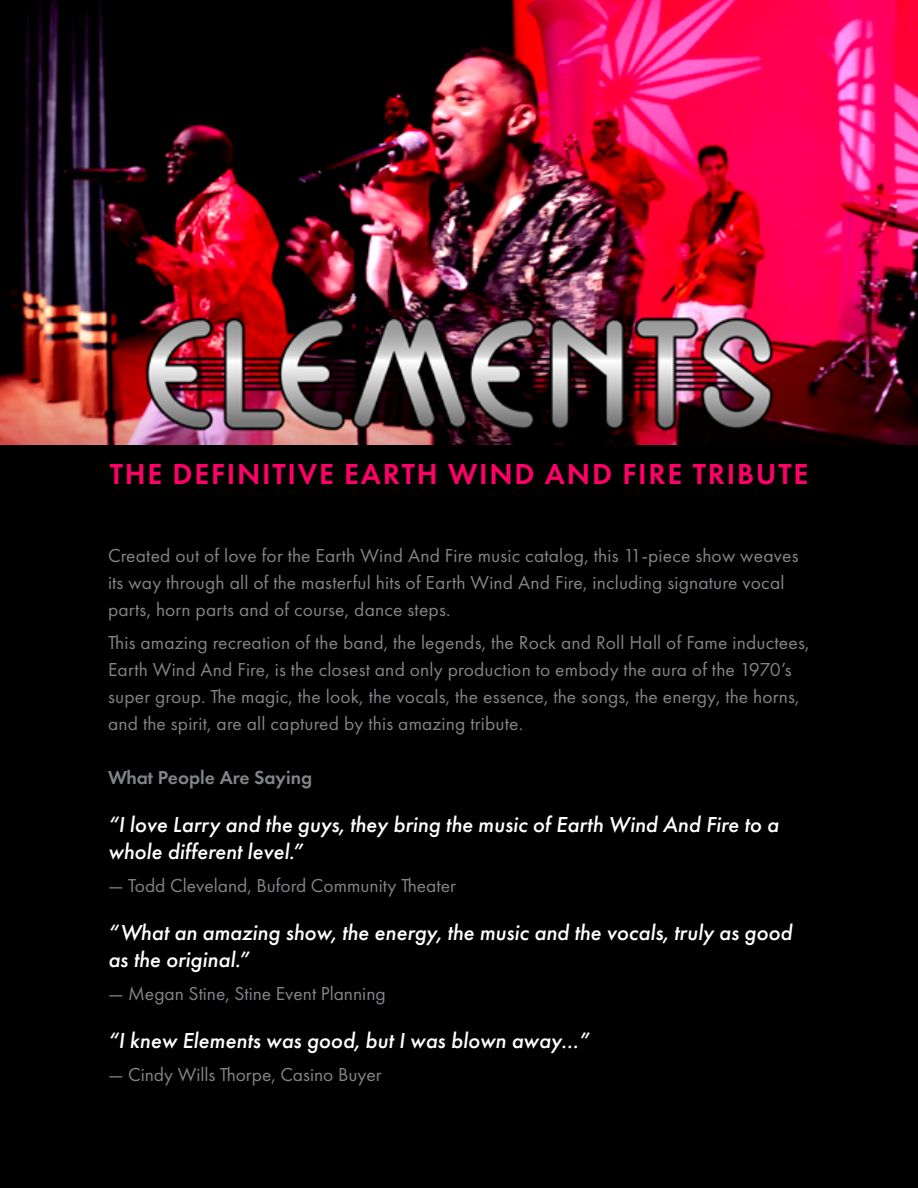
<style>
.page{position:relative;width:918px;height:1188px;background:#000}
.page>*{position:absolute;margin:0;border:0;box-sizing:border-box;transform-origin:0 0}
.t1{font:600 30px "Futura PT";letter-spacing:.06em;color:#ff0068}
.t2{font:italic 500 22.5px/27px "Futura PT";color:#fff}
.t3{font:19.5px/27px "Futura PT";letter-spacing:.01em;color:#828487}
.t4{font:600 19.5px "Futura PT";color:#828487}
</style>
<div class="page">
<img style="left:0;top:0;width:918px;height:445px">
<h1 class="t1" style="left:110px;top:455px;width:700px">THE DEFINITIVE EARTH WIND AND FIRE TRIBUTE</h1>
<p class="t3" style="left:108px;top:542px;width:692px">Created out of love for the Earth Wind And Fire music catalog, this 11-piece show weaves its way through all of the masterful hits of Earth Wind And Fire, including signature vocal parts, horn parts and of course, dance steps.</p>
<p class="t3" style="left:108px;top:629px;width:703px">This amazing recreation of the band, the legends, the Rock and Roll Hall of Fame inductees, Earth Wind And Fire, is the closest and only production to embody the aura of the 1970’s super group. The magic, the look, the vocals, the essence, the songs, the energy, the horns, and the spirit, are all captured by this amazing tribute.</p>
<p class="t4" style="left:108px;top:766px;width:206px">What People Are Saying</p>
<p class="t2" style="left:108px;top:811px;width:672px">“I love Larry and the guys, they bring the music of Earth Wind And Fire to a whole different level.”</p>
<p class="t3" style="left:108px;top:872px;width:349px">— Todd Cleveland, Buford Community Theater</p>
<p class="t2" style="left:108px;top:919px;width:686px">“What an amazing show, the energy, the music and the vocals, truly as good as the original.”</p>
<p class="t3" style="left:108px;top:980px;width:279px">— Megan Stine, Stine Event Planning</p>
<p class="t2" style="left:108px;top:1027px;width:484px">“I knew Elements was good, but I was blown away…”</p>
<p class="t3" style="left:108px;top:1061px;width:275px">— Cindy Wills Thorpe, Casino Buyer</p>
</div>
